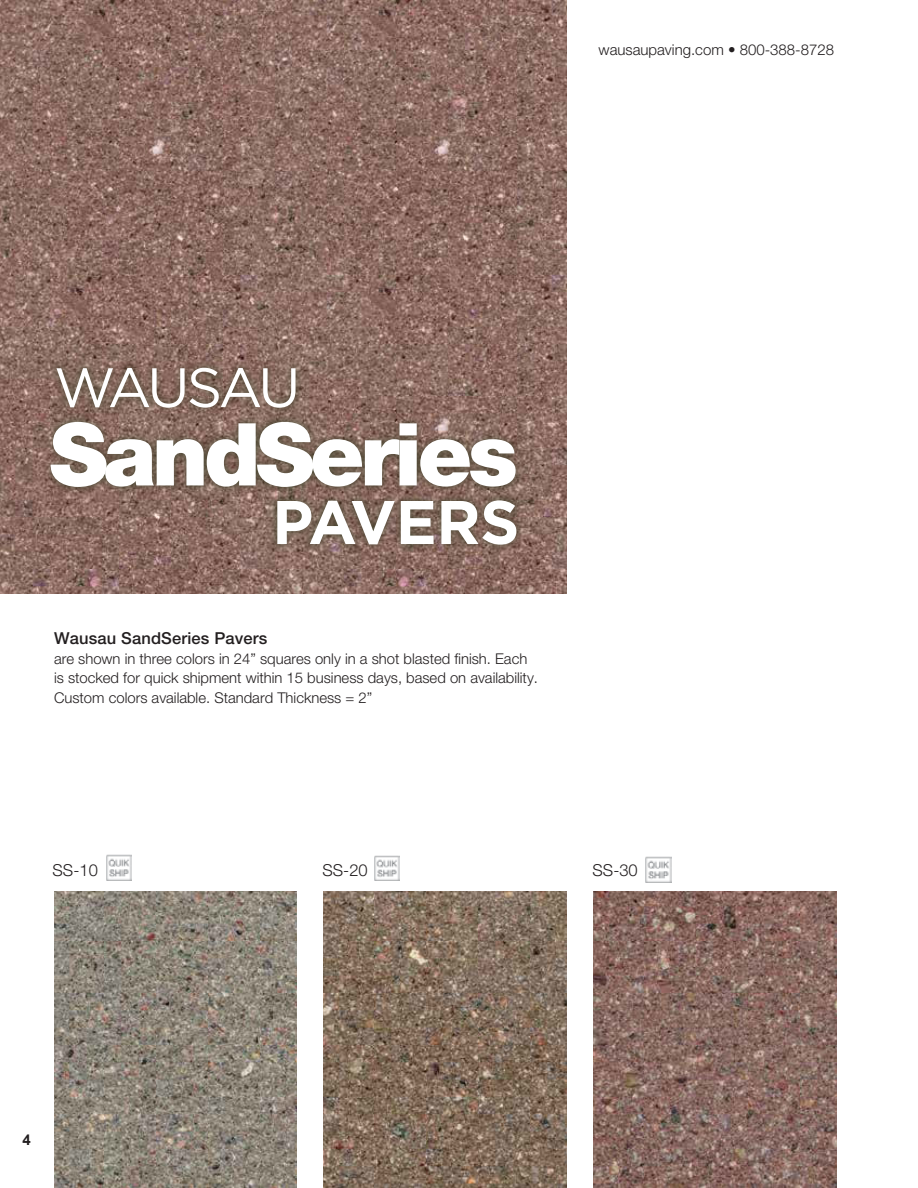
<style>
.page{position:relative;width:918px;height:1188px;background:#fff}
.page>*{position:absolute;margin:0;border:0;box-sizing:border-box;transform-origin:0 0}
.t1{font:900 87px "Helvetica Neue";letter-spacing:-.05em;color:#fff}
.t2{font:700 61.5px "Gotham";letter-spacing:-.01em;color:#fff}
.t3{font:55.5px "Gotham";letter-spacing:-.075em;color:#fff}
.t4{font:500 16.5px "Helvetica Neue";letter-spacing:.01em;color:#231f20}
.t5{font:300 16.5px "Helvetica Neue";color:#231f20}
.t6{font:300 15px "Helvetica Neue";color:#231f20}
.t7{font:700 15px "Arial";color:#231f20}
.t8{font:300 14.85px/19.5px "Helvetica Neue";color:#231f20}
</style>
<div class="page">
<img style="left:0;top:0;width:567px;height:594px">
<img style="left:54px;top:891px;width:243px;height:297px">
<img style="left:324px;top:891px;width:243px;height:297px">
<img style="left:594px;top:891px;width:243px;height:297px">
<svg style="left:43px;top:414px;width:481px;height:81px;background:#6c5c4c"></svg>
<img style="left:107px;top:855px;width:25px;height:25px">
<img style="left:375px;top:856px;width:25px;height:25px">
<img style="left:646px;top:857px;width:25px;height:25px">
<svg style="left:269px;top:492px;width:255px;height:60px;background:#725f51"></svg>
<svg style="left:49px;top:359px;width:255px;height:56px;background:#7f665a"></svg>
<p class="t6" style="left:599px;top:41px;width:237px">wausaupaving.com • 800-388-8728</p>
<h3 class="t3" style="left:54px;top:357px;width:248px">WAUSAU</h3>
<h1 class="t1" style="left:50px;top:403px;width:470px">SandSeries</h1>
<h2 class="t2" style="left:272px;top:487px;width:249px">PAVERS</h2>
<p class="t4" style="left:54px;top:629px;width:215px">Wausau SandSeries Pavers</p>
<p class="t8" style="left:54px;top:648px;width:486px">are shown in three colors in 24” squares only in a shot blasted finish. Each is stocked for quick shipment within 15 business days, based on availability.<br>Custom colors available. Standard Thickness = 2”</p>
<p class="t5" style="left:53px;top:860px;width:47px">SS-10</p>
<p class="t5" style="left:322px;top:860px;width:47px">SS-20</p>
<p class="t5" style="left:593px;top:860px;width:47px">SS-30</p>
<p class="t7" style="left:23px;top:1130px;width:10px">4</p>
</div>
